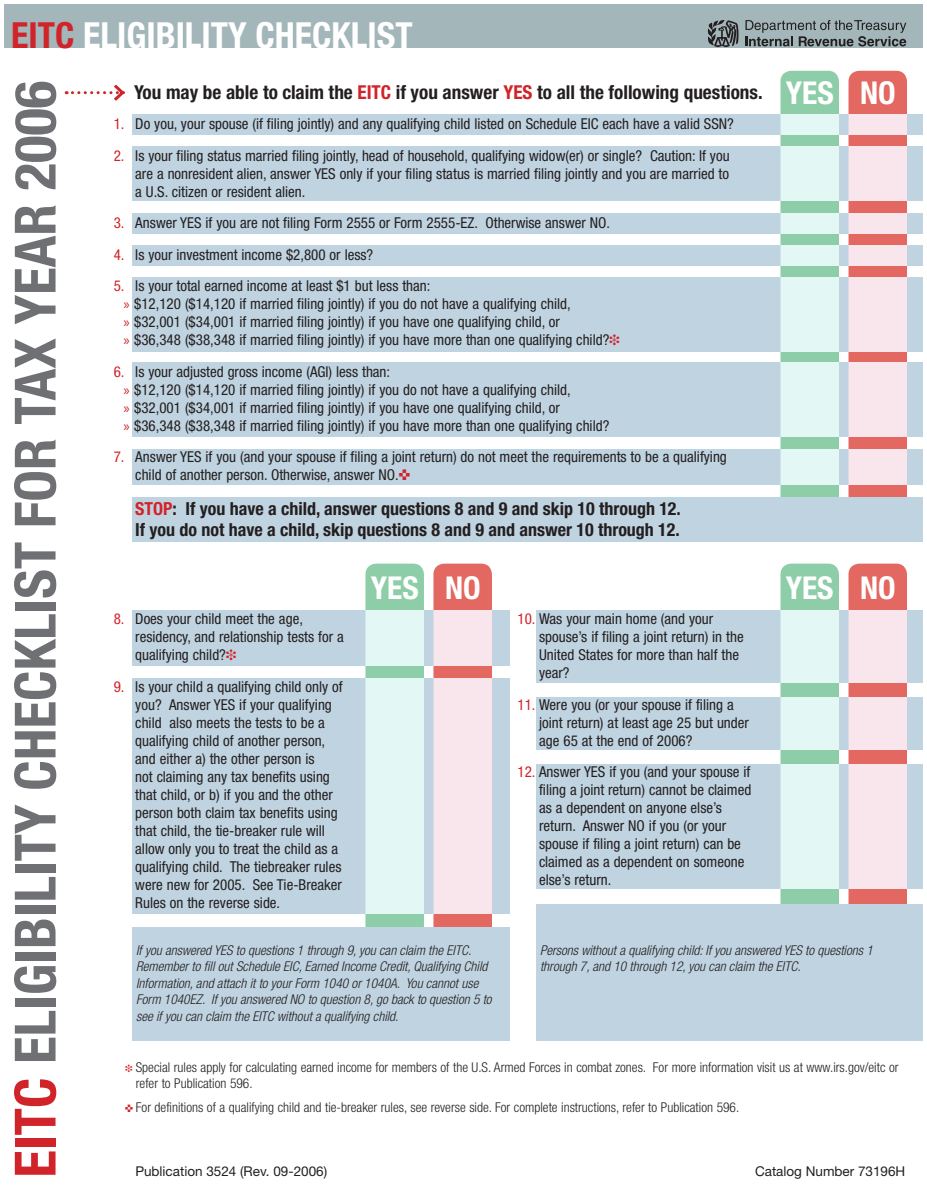
<style>
.page{position:relative;width:927px;height:1197px;background:#fff}
.page>*{position:absolute;margin:0;border:0;box-sizing:border-box;transform-origin:0 0}
.t1{font:700 condensed 57px "Helvetica Neue";color:#6f7073}
.t2{font:700 condensed 36px "Helvetica Neue";color:#fff}
.t3{font:700 condensed 31.5px "Helvetica Neue";color:#fff}
.t4{font:700 condensed 19.2px "Helvetica Neue";color:#231f20}
.t5{font:700 condensed 18px/21px "Helvetica Neue";color:#231f20}
.t6{font:condensed 15px/18px "Helvetica Neue";color:#231f20}
.t7{font:condensed 15px/31.5px "Helvetica Neue";color:#d1232a}
.t8{font:italic 300 condensed 13.5px/16.5px "Helvetica Neue";color:#231f20}
.t9{font:300 condensed 13.5px/16.5px "Helvetica Neue";color:#231f20}
.t10{font:13.5px "Helvetica Neue";color:#231f20}
.s1{color:#d1232a}
.s2{font-family:"Myriad Pro";font-stretch:normal;color:#d1232a}
</style>
<div class="page">
<div style="left:537px;top:764px;width:385px;height:125px;background:#c0d3e0"></div>
<div style="left:537px;top:697px;width:385px;height:53px;background:#c0d3e0"></div>
<div style="left:537px;top:610px;width:385px;height:73px;background:#c0d3e0"></div>
<div style="left:132px;top:678px;width:378px;height:235px;background:#c0d3e0"></div>
<div style="left:132px;top:610px;width:378px;height:55px;background:#c0d3e0"></div>
<div style="left:132px;top:449px;width:790px;height:35px;background:#c0d3e0"></div>
<div style="left:132px;top:363px;width:790px;height:74px;background:#c0d3e0"></div>
<div style="left:132px;top:277px;width:790px;height:74px;background:#c0d3e0"></div>
<div style="left:132px;top:245px;width:790px;height:20px;background:#c0d3e0"></div>
<div style="left:132px;top:213px;width:790px;height:20px;background:#c0d3e0"></div>
<div style="left:132px;top:146px;width:790px;height:55px;background:#c0d3e0"></div>
<div style="left:132px;top:114px;width:790px;height:21px;background:#c0d3e0"></div>
<div style="left:4px;top:4px;width:918px;height:44px;background:#a3b6ba"></div>
<svg style="left:781px;top:71px;width:58px;height:470px;background:#caebdf"></svg>
<svg style="left:849px;top:71px;width:58px;height:470px;background:#f2c1c4"></svg>
<svg style="left:66px;top:84px;width:59px;height:17px"></svg>
<div style="left:132px;top:498px;width:790px;height:44px;background:#c0d3e0"></div>
<svg style="left:365px;top:564px;width:59px;height:475px;background:#d2eee6"></svg>
<svg style="left:433px;top:564px;width:59px;height:476px;background:#f4ccd1"></svg>
<svg style="left:781px;top:564px;width:58px;height:476px;background:#ccece0"></svg>
<svg style="left:849px;top:564px;width:58px;height:476px;background:#f3c4c7"></svg>
<div style="left:132px;top:927px;width:378px;height:114px;background:#c0d3e0"></div>
<div style="left:537px;top:904px;width:385px;height:137px;background:#c0d3e0"></div>
<svg style="left:745px;top:20px;width:161px;height:26px"></svg>
<svg style="left:708px;top:20px;width:31px;height:27px"></svg>
<h2 class="t2" style="left:11px;top:13px;width:403px"><span class="s1">EITC</span> ELIGIBILITY CHECKLIST</h2>
<h1 class="t1" style="left:1px;top:1178px;width:1098px;rotate:-90deg"><span class="s1">EITC</span> ELIGIBILITY CHECKLIST FOR TAX YEAR 2006</h1>
<p class="t4" style="left:134px;top:81px;width:630px">You may be able to claim the <span class="s1">EITC</span> if you answer <span class="s1">YES</span> to all the following questions.</p>
<h3 class="t3" style="left:786px;top:74px;width:111px">YES NO</h3>
<p class="t6" style="left:135px;top:108px;width:600px;line-height:31.5px">Do you, your spouse (if filing jointly) and any qualifying child listed on Schedule EIC each have a valid SSN?<br>Is your filing status married filing jointly, head of household, qualifying widow(er) or single? Caution: If you</p>
<p class="t6" style="left:135px;top:164px;width:595px">are a nonresident alien, answer YES only if your filing status is married filing jointly and you are married to a U.S. citizen or resident alien.</p>
<p class="t6" style="left:135px;top:207px;width:476px;line-height:31.5px">Answer YES if you are not filing Form 2555 or Form 2555-EZ. Otherwise answer NO.<br>Is your investment income $2,800 or less?<br>Is your total earned income at least $1 but less than:</p>
<p class="t6" style="left:123px;top:295px;width:487px"><span class="s2">»</span> $12,120 ($14,120 if married filing jointly) if you do not have a qualifying child,<br><span class="s2">»</span> $32,001 ($34,001 if married filing jointly) if you have one qualifying child, or<br><span class="s2">»</span> $36,348 ($38,348 if married filing jointly) if you have more than one qualifying child?</p>
<p class="t6" style="left:123px;top:362px;width:487px;text-indent:12px">Is your adjusted gross income (AGI) less than:<br><span class="s2">»</span> $12,120 ($14,120 if married filing jointly) if you do not have a qualifying child,<br><span class="s2">»</span> $32,001 ($34,001 if married filing jointly) if you have one qualifying child, or<br><span class="s2">»</span> $36,348 ($38,348 if married filing jointly) if you have more than one qualifying child?</p>
<p class="t6" style="left:135px;top:448px;width:593px">Answer YES if you (and your spouse if filing a joint return) do not meet the requirements to be a qualifying child of another person. Otherwise, answer NO.</p>
<p class="t7" style="left:114px;top:108px;width:12px">1.<br>2.</p>
<p class="t7" style="left:114px;top:207px;width:12px;text-align:justify">3.<br>4.<br>5.</p>
<p class="t7" style="left:114px;top:356px;width:12px">6.</p>
<p class="t7" style="left:114px;top:441px;width:12px">7.</p>
<p class="t5" style="left:135px;top:498px;width:547px"><span class="s1">STOP</span>: If you have a child, answer questions 8 and 9 and skip 10 through 12.<br>If you do not have a child, skip questions 8 and 9 and answer 10 through 12.</p>
<h3 class="t3" style="left:371px;top:569px;width:111px">YES NO</h3>
<h3 class="t3" style="left:786px;top:569px;width:111px">YES NO</h3>
<p class="t6" style="left:135px;top:610px;width:210px">Does your child meet the age, residency, and relationship tests for a qualifying child?</p>
<p class="t6" style="left:135px;top:677px;width:209px">Is your child a qualifying child only of you? Answer YES if your qualifying child also meets the tests to be a qualifying child of another person, and either a) the other person is<br>not claiming any tax benefits using that child, or b) if you and the other person both claim tax benefits using that child, the tie-breaker rule will allow only you to treat the child as a qualifying child. The tiebreaker rules were new for 2005. See Tie-Breaker Rules on the reverse side.</p>
<p class="t6" style="left:539px;top:610px;width:206px;text-indent:-22px"><span class="s1">10.</span> Was your main home (and your spouse’s if filing a joint return) in the<br>United States for more than half the year?</p>
<p class="t6" style="left:539px;top:695px;width:211px;text-indent:-22px"><span class="s1">11.</span> Were you (or your spouse if filing a joint return) at least age 25 but under age 65 at the end of 2006?</p>
<p class="t6" style="left:539px;top:763px;width:214px;text-indent:-22px"><span class="s1">12.</span> Answer YES if you (and your spouse if filing a joint return) cannot be claimed as a dependent on anyone else’s return. Answer NO if you (or your spouse if filing a joint return) can be claimed as a dependent on someone else’s return.</p>
<p class="t7" style="left:114px;top:603px;width:12px">8.</p>
<p class="t7" style="left:114px;top:671px;width:12px">9.</p>
<p class="t8" style="left:136px;top:942px;width:357px">If you answered YES to questions 1 through 9, you can claim the EITC.<br>Remember to fill out Schedule EIC, Earned Income Credit, Qualifying Child Information, and attach it to your Form 1040 or 1040A. You cannot use Form 1040EZ. If you answered NO to question 8, go back to question 5 to see if you can claim the EITC without a qualifying child.</p>
<p class="t8" style="left:540px;top:942px;width:334px">Persons without a qualifying child: If you answered YES to questions 1 through 7, and 10 through 12, you can claim the EITC.</p>
<p class="t9" style="left:136px;top:1059px;width:764px">Special rules apply for calculating earned income for members of the U.S. Armed Forces in combat zones. For more information visit us at www.irs.gov/eitc or refer to Publication 596.</p>
<p class="t9" style="left:136px;top:1099px;width:605px">For definitions of a qualifying child and tie-breaker rules, see reverse side. For complete instructions, refer to Publication 596.</p>
<p class="t10" style="left:135px;top:1163px;width:193px">Publication 3524 (Rev. 09-2006)</p>
<p class="t10" style="left:755px;top:1163px;width:152px">Catalog Number 73196H</p>
</div>
